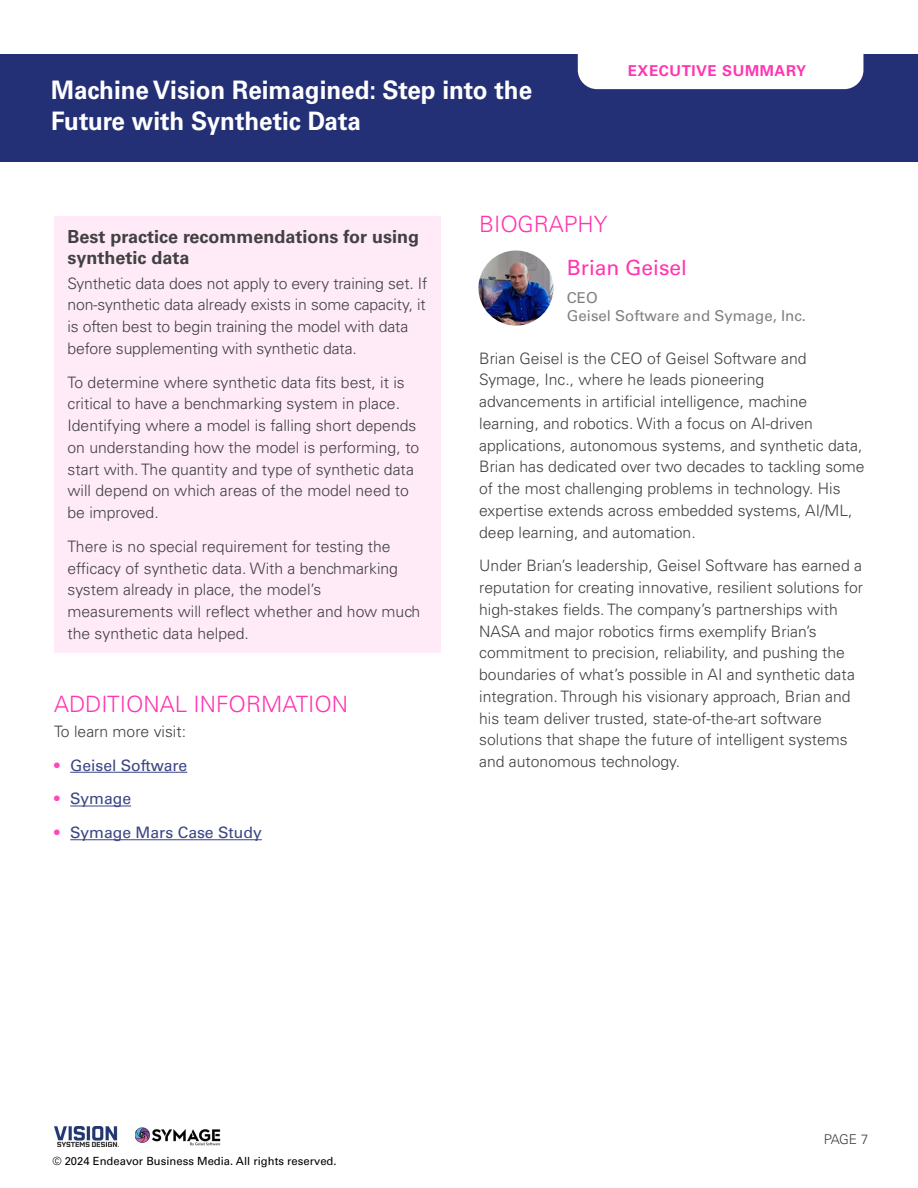
<style>
.page{position:relative;width:918px;height:1188px;background:#fff}
.page>*{position:absolute;margin:0;border:0;box-sizing:border-box;transform-origin:0 0}
.t1{font:700 25.5px/30.6px "Univers LT Std";color:#fff;scale:.95 1}
.t2{font:300 22.5px "Univers LT Std";color:#ff35b2}
.t3{font:21px "Univers LT Std";color:#ff35b2}
.t4{font:700 18px/21.8px "Univers LT Std";color:#414042}
.t5{font:300 15.75px/21.8px "Univers LT Std";color:#414042}
.t6{font:15.75px "Univers LT Std";color:#3a4584}
.t7{font:15px/18px "Univers LT Std";color:#807f83}
.t8{font:700 15px "Univers LT Std";letter-spacing:.04em;color:#ff35b2}
.t9{font:300 13.5px "Univers LT Std";color:#414042}
.t10{font:11.25px "Univers LT Std";color:#000}
.s1{color:#ff49ba}
</style>
<div class="page">
<div style="left:0;top:54px;width:918px;height:108px;background:#243076"></div>
<div style="left:578px;top:54px;width:285px;height:35px;background:#fff"></div>
<img style="left:54px;top:1127px;width:64px;height:20px">
<img style="left:135px;top:1127px;width:86px;height:19px">
<hr style="left:70px;top:772px;width:117px;height:1px;background:#3a4584">
<hr style="left:70px;top:806px;width:61px;height:1px;background:#3a4584">
<hr style="left:70px;top:839px;width:192px;height:1px;background:#3a4584">
<div style="left:54px;top:216px;width:387px;height:436px;background:#ffebf7"></div>
<img style="left:478px;top:250px;width:76px;height:76px;border-radius:38px">
<h1 class="t1" style="left:51px;top:75px;width:508px">Machine Vision Reimagined: Step into the<br>Future with Synthetic Data</h1>
<p class="t8" style="left:628px;top:62px;width:180px">EXECUTIVE SUMMARY</p>
<p class="t4" style="left:68px;top:225px;width:353px">Best practice recommendations for using synthetic data</p>
<p class="t5" style="left:68px;top:272px;width:361px">Synthetic data does not apply to every training set. If non-synthetic data already exists in some capacity, it is often best to begin training the model with data before supplementing with synthetic data.</p>
<p class="t5" style="left:68px;top:371px;width:353px">To determine where synthetic data fits best, it is critical to have a benchmarking system in place.<br>Identifying where a model is falling short depends on understanding how the model is performing, to start with. The quantity and type of synthetic data will depend on which areas of the model need to be improved.</p>
<p class="t5" style="left:68px;top:536px;width:354px">There is no special requirement for testing the efficacy of synthetic data. With a benchmarking system already in place, the model’s measurements will reflect whether and how much the synthetic data helped.</p>
<h2 class="t2" style="left:54px;top:691px;width:296px">ADDITIONAL INFORMATION</h2>
<p class="t5" style="left:54px;top:720px;width:134px">To learn more visit:</p>
<p class="t6" style="left:54px;top:756px;width:135px"><span class="s1">•</span> Geisel Software</p>
<p class="t6" style="left:54px;top:790px;width:79px"><span class="s1">•</span> Symage</p>
<p class="t6" style="left:54px;top:823px;width:209px"><span class="s1">•</span> Symage Mars Case Study</p>
<h2 class="t2" style="left:479px;top:211px;width:130px">BIOGRAPHY</h2>
<h3 class="t3" style="left:567px;top:255px;width:122px">Brian Geisel</h3>
<p class="t7" style="left:567px;top:289px;width:241px">CEO<br>Geisel Software and Symage, Inc.</p>
<p class="t5" style="left:479px;top:347px;width:387px">Brian Geisel is the CEO of Geisel Software and Symage, Inc., where he leads pioneering advancements in artificial intelligence, machine learning, and robotics. With a focus on AI-driven applications, autonomous systems, and synthetic data, Brian has dedicated over two decades to tackling some of the most challenging problems in technology. His expertise extends across embedded systems, AI/ML, deep learning, and automation.</p>
<p class="t5" style="left:479px;top:555px;width:385px">Under Brian’s leadership, Geisel Software has earned a reputation for creating innovative, resilient solutions for high-stakes fields. The company’s partnerships with NASA and major robotics firms exemplify Brian’s commitment to precision, reliability, and pushing the boundaries of what’s possible in AI and synthetic data integration. Through his visionary approach, Brian and his team deliver trusted, state-of-the-art software solutions that shape the future of intelligent systems and autonomous technology.</p>
<p class="t10" style="left:53px;top:1154px;width:285px">© 2024 Endeavor Business Media. All rights reserved.</p>
<p class="t9" style="left:824px;top:1132px;width:46px">PAGE 7</p>
</div>
